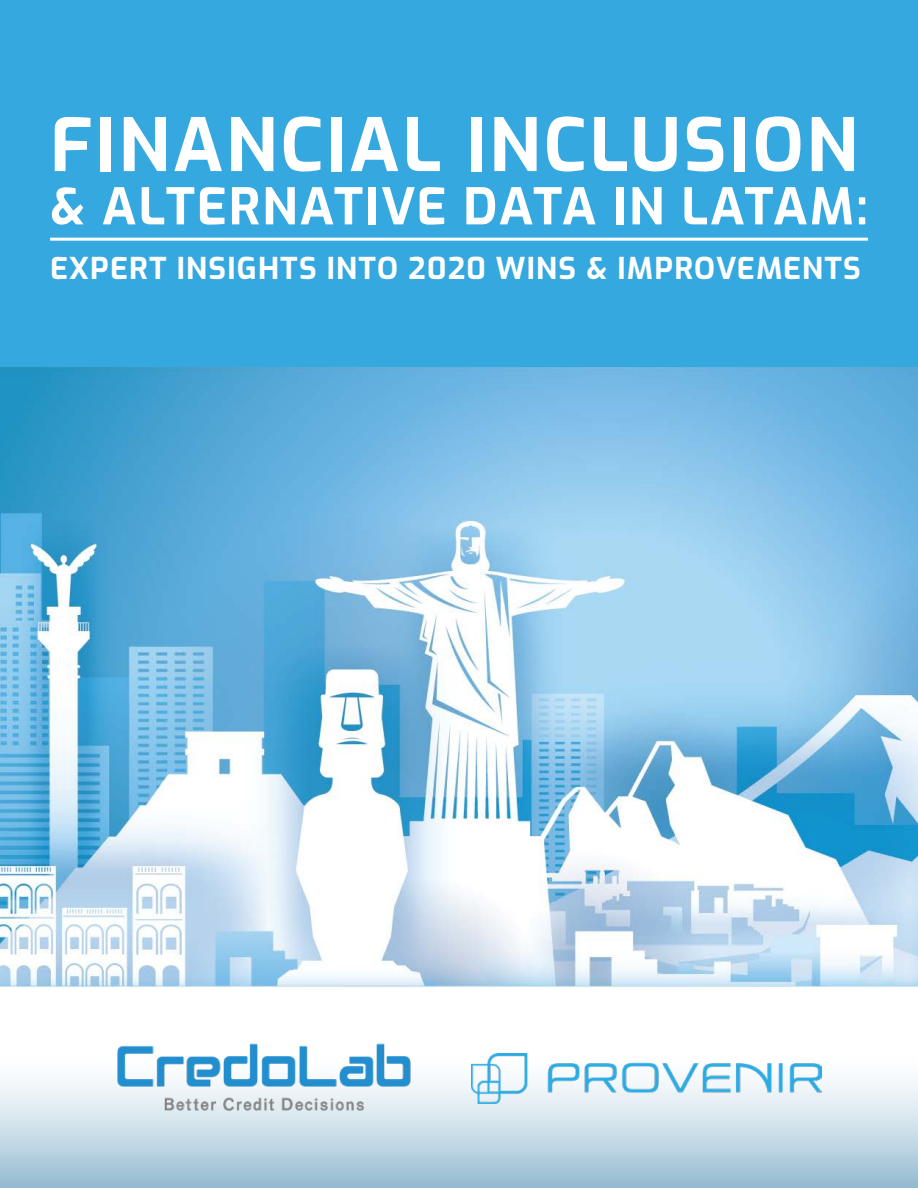
<style>
.page{position:relative;width:918px;height:1188px;background:#fff}
.page>*{position:absolute;margin:0;border:0;box-sizing:border-box;transform-origin:0 0}
.t1{font:700 73.05px "Exo";letter-spacing:.04em;color:#fff}
.t2{font:700 50.4px "Exo";letter-spacing:.035em;color:#fff}
.t3{font:700 30px "Exo";letter-spacing:.04em;color:#fff}
</style>
<div class="page">
<div style="left:0;top:0;width:918px;height:372px;background:#35a8e0"></div>
<img style="left:5px;top:1043px;width:529px;height:145px">
<img style="left:472px;top:1054px;width:350px;height:50px">
<hr style="left:50px;top:238px;width:818px;height:3px;background:#fff">
<img style="left:0;top:368px;width:918px;height:620px">
<h1 class="t1" style="left:50px;top:89px;width:810px">FINANCIAL INCLUSION</h1>
<h2 class="t2" style="left:50px;top:168px;width:819px">&amp; ALTERNATIVE DATA IN LATAM:</h2>
<p class="t3" style="left:50px;top:246px;width:812px">EXPERT INSIGHTS INTO 2020 WINS &amp; IMPROVEMENTS</p>
</div>
